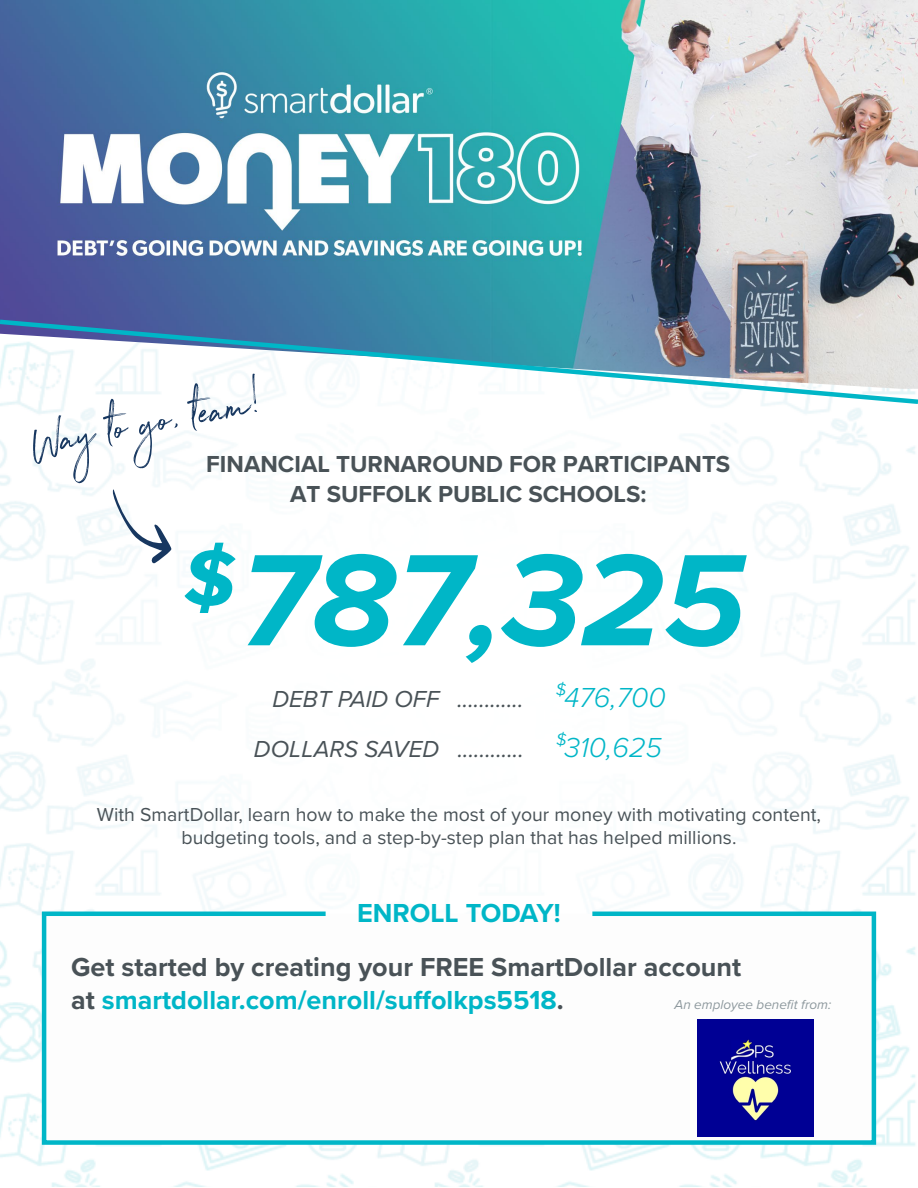
<style>
.page{position:relative;width:918px;height:1188px;background:#fff}
.page>*{position:absolute;margin:0;border:0;box-sizing:border-box;transform-origin:0 0}
.t1{font:italic 700 135px "Proxima Nova";color:#00b6c7}
.t2{font:48px "Northwell";color:#173760}
.t3{font:700 27px/33.6px "Proxima Nova";color:#495257}
.t4{font:700 27px "Proxima Nova";color:#00b6c7}
.t5{font:italic 24px/50.1px "Proxima Nova";color:#495257;text-align:right}
.t6{font:700 24px/29.8px "Proxima Nova";color:#495257;text-align:center}
.t7{font:19.5px/23.4px "Proxima Nova";color:#495257;text-align:center}
.t8{font:italic 13.5px "Proxima Nova";color:#8e999e}
.s1{font-weight:300;font-size:28.5px;color:#00b6c7}
.s2{color:#00b6c7}
</style>
<div class="page">
<img style="left:0;top:407px;width:916px;height:780px">
<svg style="left:40px;top:909px;width:838px;height:238px"></svg>
<svg style="left:109px;top:479px;width:66px;height:92px"></svg>
<img style="left:0;top:0;width:918px;height:317px">
<svg style="left:0;top:317px;width:918px;height:90px"></svg>
<img style="left:697px;top:1019px;width:117px;height:117px">
<h2 class="t2" style="left:26px;top:408px;width:234px;rotate:-10deg">Way to go, team!</h2>
<p class="t6" style="left:206px;top:449px;width:526px">FINANCIAL TURNAROUND FOR PARTICIPANTS<br>AT SUFFOLK PUBLIC SCHOOLS:</p>
<h1 class="t1" style="left:174px;top:500px;width:573px">$787,325</h1>
<p class="t5" style="left:254px;top:673px;width:413px">DEBT PAID OFF ............ <span class="s1">$476,700<br></span>DOLLARS SAVED ............ <span class="s1">$310,625</span></p>
<p class="t7" style="left:97px;top:802px;width:726px">With SmartDollar, learn how to make the most of your money with motivating content, budgeting tools, and a step-by-step plan that has helped millions.</p>
<h3 class="t4" style="left:357px;top:893px;width:205px">ENROLL TODAY!</h3>
<h3 class="t3" style="left:71px;top:949px;width:672px">Get started by creating your FREE SmartDollar account at <span class="s2">smartdollar.com/enroll/suffolkps5518</span>.</h3>
<p class="t8" style="left:674px;top:995px;width:158px">An employee benefit from:</p>
</div>
